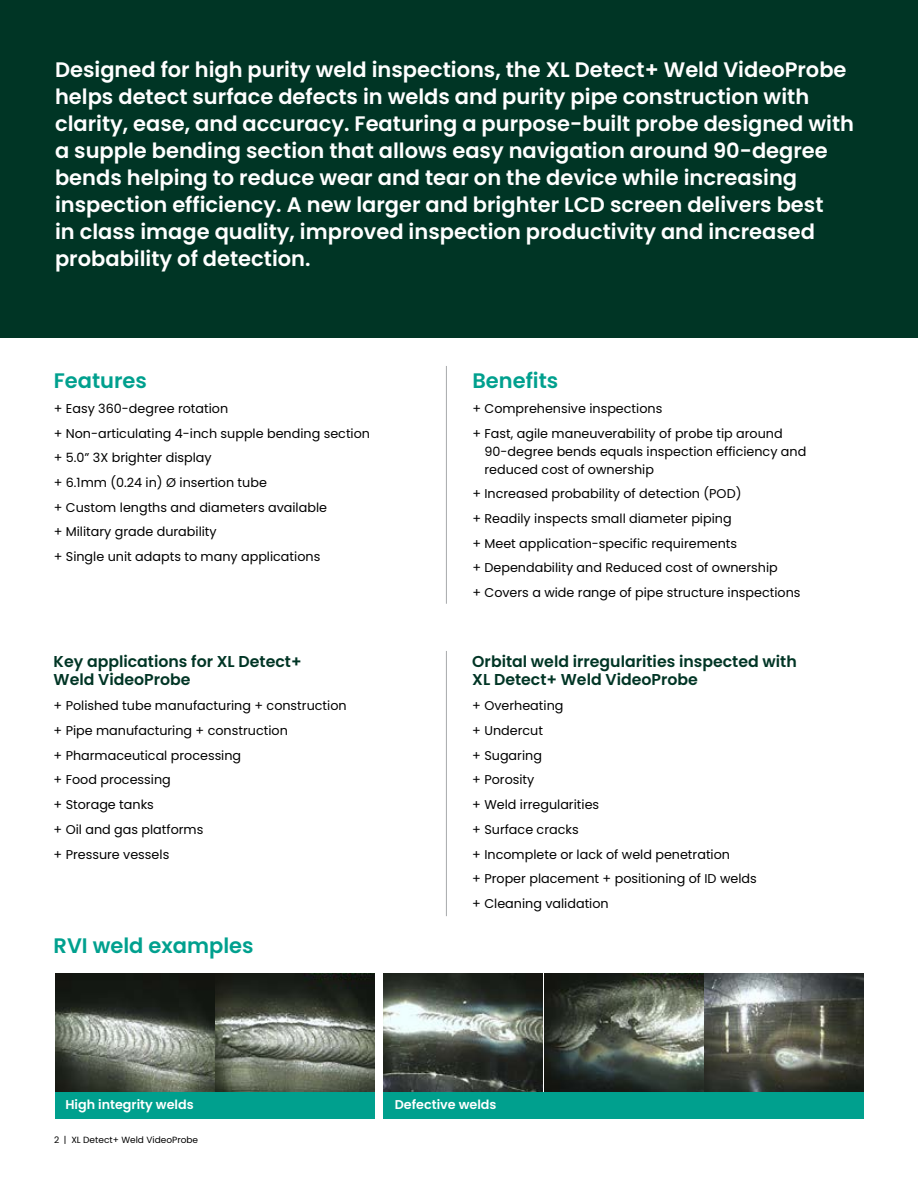
<style>
.page{position:relative;width:918px;height:1188px;background:#fff}
.page>*{position:absolute;margin:0;border:0;box-sizing:border-box;transform-origin:0 0}
.t1{font:600 21px/27px "Poppins";color:#fff}
.t2{font:600 21px "Poppins";color:#00a08e}
.t3{font:600 15.75px/18px "Poppins";color:#003525}
.t4{font:12.75px/24.8px "Poppins";color:#000}
.t5{font:600 12.75px "Poppins";color:#fff}
.t6{font:9px "Poppins";color:#000}
</style>
<div class="page">
<img style="left:705px;top:974px;width:159px;height:118px">
<div style="left:0;top:0;width:918px;height:338px;background:#003525"></div>
<img style="left:55px;top:974px;width:159px;height:118px">
<img style="left:216px;top:974px;width:159px;height:118px">
<div style="left:55px;top:1092px;width:320px;height:27px;background:#00a08e"></div>
<img style="left:384px;top:974px;width:319px;height:118px">
<div style="left:384px;top:1092px;width:480px;height:27px;background:#00a08e"></div>
<hr style="left:446px;top:366px;width:1px;height:238px;background:#a7a9ac">
<hr style="left:446px;top:651px;width:1px;height:265px;background:#a7a9ac">
<p class="t1" style="left:55px;top:57px;width:801px">Designed for high purity weld inspections, the XL Detect+ Weld VideoProbe helps detect surface defects in welds and purity pipe construction with clarity, ease, and accuracy. Featuring a purpose-built probe designed with a supple bending section that allows easy navigation around 90-degree bends helping to reduce wear and tear on the device while increasing inspection efficiency. A new larger and brighter LCD screen delivers best<br>in class image quality, improved inspection productivity and increased probability of detection.</p>
<h1 class="t2" style="left:54px;top:369px;width:95px">Features</h1>
<p class="t4" style="left:54px;top:396px;width:318px">+ Easy 360-degree rotation<br>+ Non-articulating 4-inch supple bending section + 5.0” 3X brighter display<br>+ 6.1mm (0.24 in) Ø insertion tube<br>+ Custom lengths and diameters available<br>+ Military grade durability<br>+ Single unit adapts to many applications</p>
<p class="t3" style="left:54px;top:653px;width:250px">Key applications for XL Detect+<br>Weld VideoProbe</p>
<p class="t4" style="left:54px;top:693px;width:295px">+ Polished tube manufacturing + construction + Pipe manufacturing + construction<br>+ Pharmaceutical processing<br>+ Food processing<br>+ Storage tanks<br>+ Oil and gas platforms<br>+ Pressure vessels</p>
<h1 class="t2" style="left:54px;top:933px;width:202px">RVI weld examples</h1>
<h1 class="t2" style="left:472px;top:368px;width:87px">Benefits</h1>
<p class="t4" style="left:472px;top:396px;width:312px">+ Comprehensive inspections<br>+ Fast, agile maneuverability of probe tip around</p>
<p class="t4" style="left:484px;top:442px;width:323px;line-height:18px">90-degree bends equals inspection efficiency and reduced cost of ownership</p>
<p class="t4" style="left:472px;top:481px;width:330px">+ Increased probability of detection (POD)<br>+ Readily inspects small diameter piping<br>+ Meet application-specific requirements<br>+ Dependability and Reduced cost of ownership<br>+ Covers a wide range of pipe structure inspections</p>
<p class="t3" style="left:472px;top:653px;width:326px">Orbital weld irregularities inspected with<br>XL Detect+ Weld VideoProbe</p>
<p class="t4" style="left:472px;top:693px;width:286px">+ Overheating<br>+ Undercut<br>+ Sugaring<br>+ Porosity<br>+ Weld irregularities<br>+ Surface cracks<br>+ Incomplete or lack of weld penetration<br>+ Proper placement + positioning of ID welds + Cleaning validation</p>
<p class="t5" style="left:65px;top:1097px;width:130px">High integrity welds</p>
<p class="t5" style="left:395px;top:1097px;width:103px">Defective welds</p>
<p class="t6" style="left:54px;top:1134px;width:146px">2 | XL Detect+ Weld VideoProbe</p>
</div>
